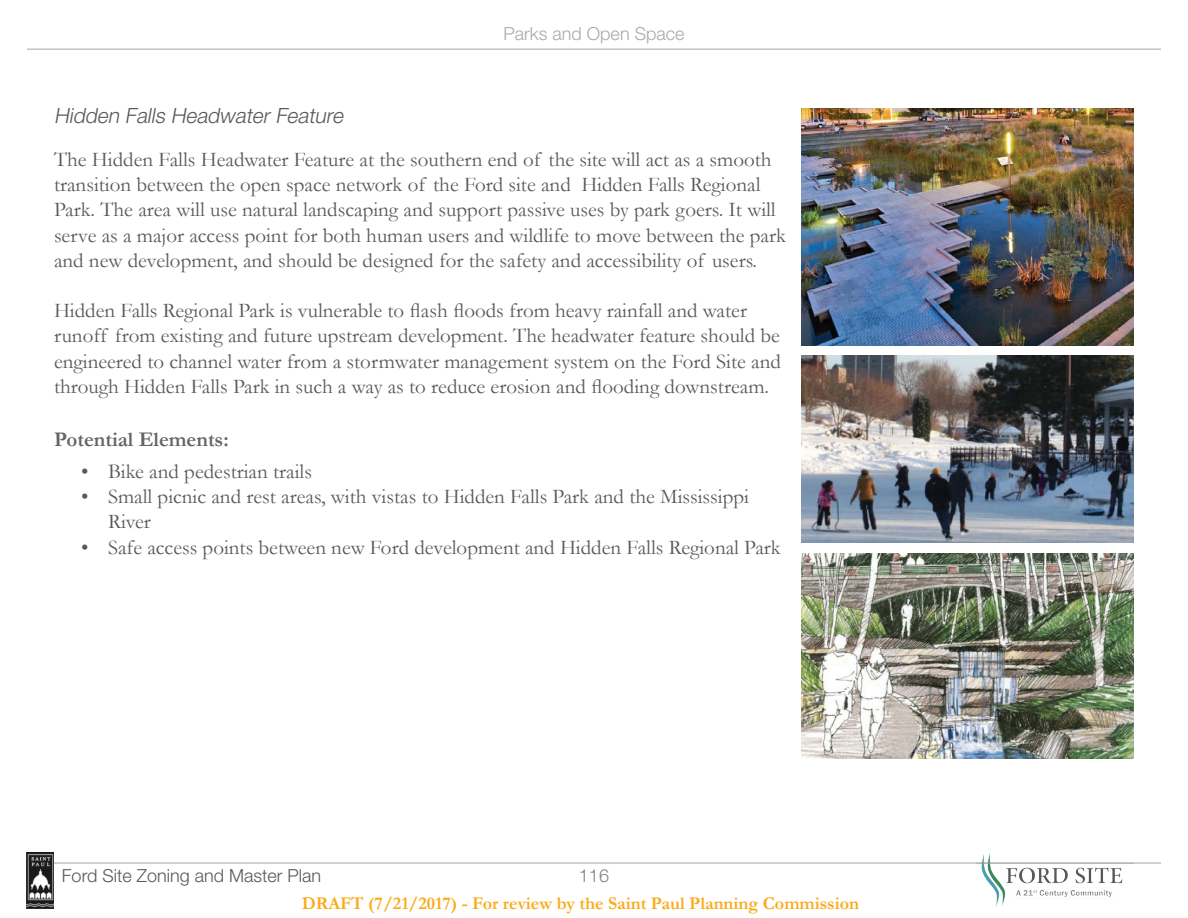
<style>
.page{position:relative;width:1188px;height:918px;background:#fff}
.page>*{position:absolute;margin:0;border:0;box-sizing:border-box;transform-origin:0 0}
.t1{font:21px/25.2px "Garamond";color:#58595b}
.t2{font:italic 300 21px "Helvetica Neue LT Std";color:#58595b}
.t3{font:700 21px "Garamond";color:#636466}
.t4{font:700 18px "Garamond";color:#fbaa19}
.t5{font:300 18px "Helvetica Neue LT Std";color:#58595b}
.t6{font:300 18px "Helvetica Neue LT Std";color:#a7a9ac}
.t7{font:300 18px "Helvetica Neue LT Std";color:#808285}
</style>
<div class="page">
<img style="left:974px;top:853px;width:160px;height:53px">
<hr style="left:54px;top:863px;width:1107px;height:1px;background:#a7a9ac">
<hr style="left:27px;top:49px;width:1134px;height:1px;background:#a7a9ac">
<img style="left:26px;top:852px;width:28px;height:56px">
<img style="left:801px;top:108px;width:333px;height:238px">
<img style="left:801px;top:355px;width:333px;height:187px">
<img style="left:801px;top:554px;width:333px;height:204px">
<p class="t6" style="left:504px;top:22px;width:182px">Parks and Open Space</p>
<p class="t2" style="left:54px;top:103px;width:295px">Hidden Falls Headwater Feature</p>
<p class="t1" style="left:54px;top:146px;width:733px">The Hidden Falls Headwater Feature at the southern end of the site will act as a smooth transition between the open space network of the Ford site and Hidden Falls Regional Park. The area will use natural landscaping and support passive uses by park goers. It will serve as a major access point for both human users and wildlife to move between the park and new development, and should be designed for the safety and accessibility of users.</p>
<p class="t1" style="left:54px;top:297px;width:728px">Hidden Falls Regional Park is vulnerable to flash floods from heavy rainfall and water runoff from existing and future upstream development. The headwater feature should be engineered to channel water from a stormwater management system on the Ford Site and through Hidden Falls Park in such a way as to reduce erosion and flooding downstream.</p>
<p class="t3" style="left:54px;top:425px;width:176px">Potential Elements:</p>
<p class="t1" style="left:81px;top:458px;width:233px">• Bike and pedestrian trails</p>
<p class="t1" style="left:108px;top:484px;width:643px;text-indent:-27px">• Small picnic and rest areas, with vistas to Hidden Falls Park and the Mississippi<br>River</p>
<p class="t1" style="left:81px;top:534px;width:701px">• Safe access points between new Ford development and Hidden Falls Regional Park</p>
<p class="t5" style="left:62px;top:865px;width:261px">Ford Site Zoning and Master Plan</p>
<p class="t7" style="left:579px;top:865px;width:32px">116</p>
<p class="t4" style="left:302px;top:891px;width:559px">DRAFT (7/21/2017) - For review by the Saint Paul Planning Commission</p>
</div>
